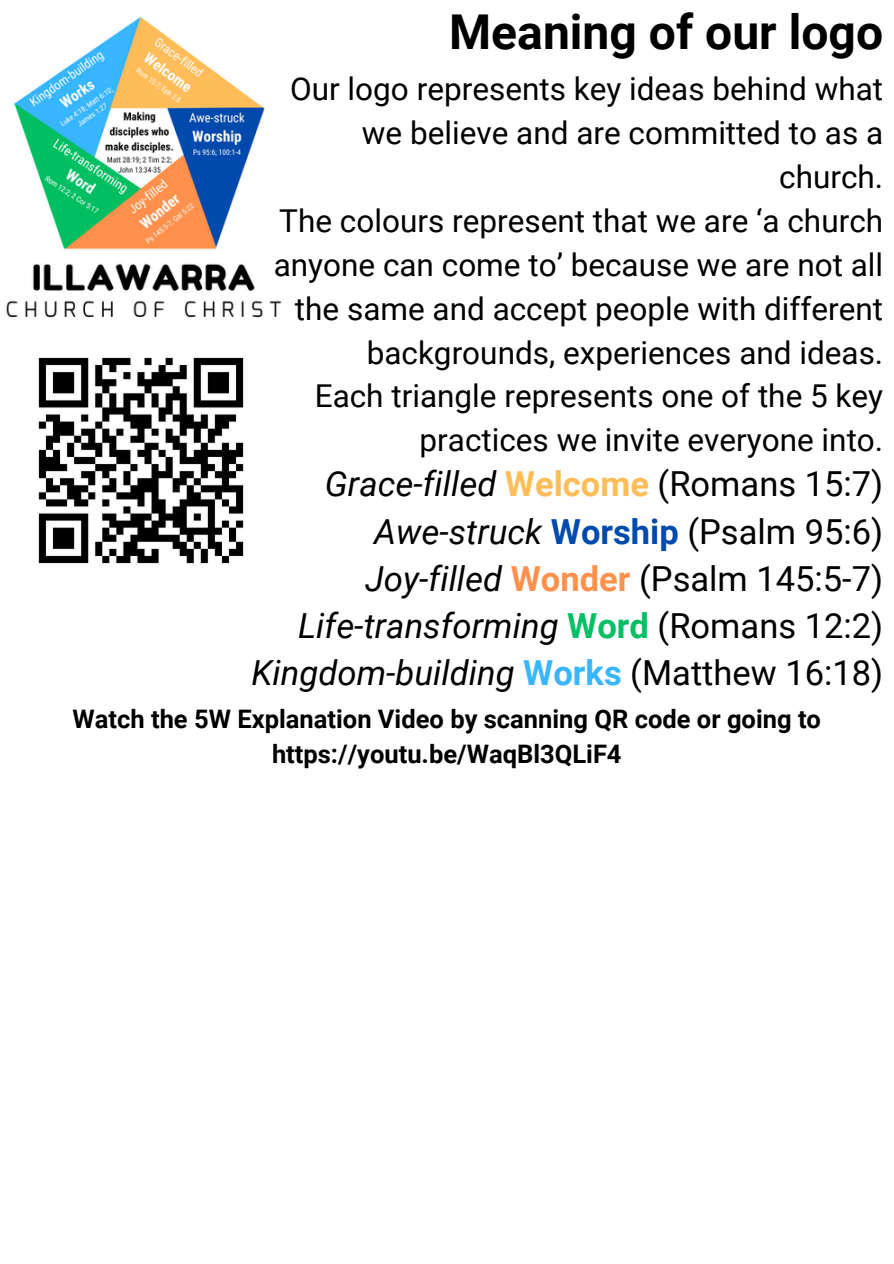
<style>
.page{position:relative;width:894px;height:1264px;background:#fff}
.page>*{position:absolute;margin:0;border:0;box-sizing:border-box;transform-origin:0 0}
.t1{font:700 48px "Roboto";color:#000}
.t2{font:italic 34.5px/47.2px "Roboto";color:#000;text-align:right}
.t3{font:31.5px/43.8px "Roboto";color:#000;text-align:right}
.t4{font:700 25.5px/34.8px "Roboto";color:#000;text-align:center}
.s1{font-weight:700;font-style:normal;color:#ffbd59}
.s2{font-style:normal}
.s3{font-weight:700;font-style:normal;color:#004aad}
.s4{font-weight:700;font-style:normal;color:#ff914d}
.s5{font-weight:700;font-style:normal;color:#04bf63}
.s6{font-weight:700;font-style:normal;color:#38b6ff}
</style>
<div class="page">
<img style="left:6px;top:16px;width:276px;height:302px">
<img style="left:38px;top:357px;width:206px;height:207px">
<h1 class="t1" style="left:449px;top:5px;width:435px">Meaning of our logo</h1>
<h1 class="t3" style="left:274px;top:67px;width:610px">Our logo represents key ideas behind what we believe and are committed to as a church.<br>The colours represent that we are ‘a church anyone can come to’ because we are not all the same and accept people with different backgrounds, experiences and ideas.<br>Each triangle represents one of the 5 key practices we invite everyone into.</h1>
<h1 class="t2" style="left:251px;top:461px;width:633px">Grace-filled <span class="s1">Welcome</span> <span class="s2">(Romans 15:7)<br></span>Awe-struck <span class="s3">Worship</span> <span class="s2">(Psalm 95:6)<br></span>Joy-filled <span class="s4">Wonder</span> <span class="s2">(Psalm 145:5-7)<br></span>Life-transforming <span class="s5">Word</span> <span class="s2">(Romans 12:2)<br></span>Kingdom-building <span class="s6">Works</span> <span class="s2">(Matthew 16:18)</span></h1>
<p class="t4" style="left:73px;top:701px;width:749px">Watch the 5W Explanation Video by scanning QR code or going to https://youtu.be/WaqBl3QLiF4</p>
</div>
